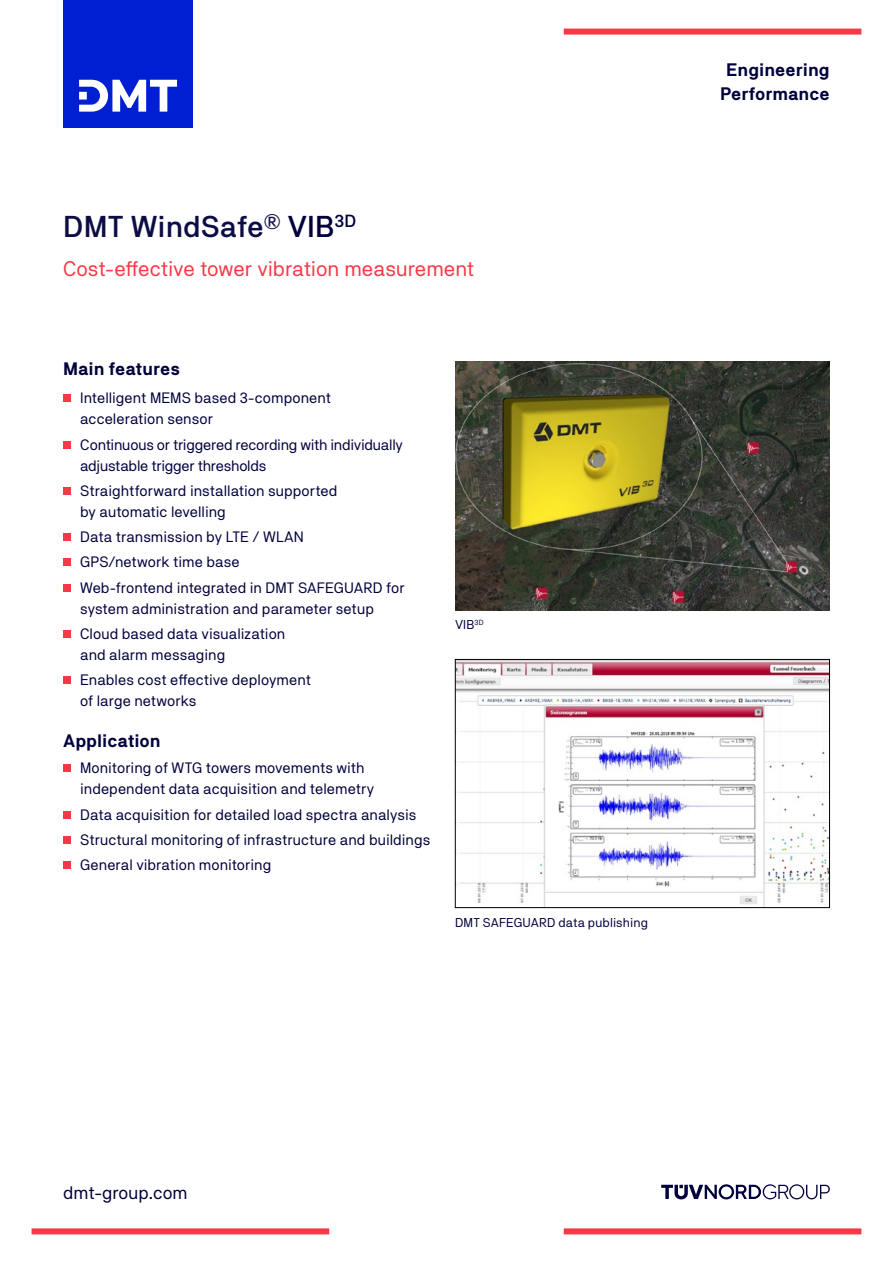
<style>
.page{position:relative;width:893px;height:1263px;background:#fff}
.page>*{position:absolute;margin:0;border:0;box-sizing:border-box;transform-origin:0 0}
.t1{font:500 30px "TNG Pro";color:#0d0d46}
.t2{font:21px "TNG Pro";letter-spacing:-.005em;color:#fa3746}
.t3{font:700 18px/24px "TNG Pro";color:#00003c;text-align:center}
.t4{font:18px "TNG Pro";color:#00003c}
.t5{font:15px/25.2px "TNG Pro";color:#00003c}
.t6{font:15px/21px "TNG Pro";letter-spacing:-.02em;color:#00003c}
.t7{font:12.75px "TNG Pro";letter-spacing:.01em;color:#00003c}
.s1{color:#00003c}
</style>
<div class="page">
<div style="left:63px;top:395px;width:7px;height:7px;background:#fa3746"></div>
<div style="left:63px;top:441px;width:7px;height:7px;background:#fa3746"></div>
<div style="left:63px;top:487px;width:7px;height:7px;background:#fa3746"></div>
<div style="left:63px;top:534px;width:7px;height:7px;background:#fa3746"></div>
<div style="left:63px;top:559px;width:7px;height:7px;background:#fa3746"></div>
<div style="left:63px;top:584px;width:7px;height:7px;background:#fa3746"></div>
<div style="left:63px;top:630px;width:7px;height:7px;background:#fa3746"></div>
<div style="left:63px;top:677px;width:7px;height:7px;background:#fa3746"></div>
<div style="left:63px;top:765px;width:7px;height:7px;background:#fa3746"></div>
<div style="left:63px;top:811px;width:7px;height:7px;background:#fa3746"></div>
<div style="left:63px;top:836px;width:7px;height:7px;background:#fa3746"></div>
<div style="left:63px;top:862px;width:7px;height:7px;background:#fa3746"></div>
<svg style="left:661px;top:1184px;width:169px;height:15px"></svg>
<img style="left:455px;top:361px;width:375px;height:249px">
<img style="left:457px;top:661px;width:371px;height:245px">
<div style="left:455px;top:659px;width:375px;height:249px;border:1px solid #000"></div>
<div style="left:564px;top:29px;width:297px;height:6px;background:#fa3746"></div>
<div style="left:564px;top:1228px;width:297px;height:6px;background:#fa3746"></div>
<div style="left:32px;top:1228px;width:297px;height:6px;background:#fa3746"></div>
<div style="left:63px;top:0;width:130px;height:128px;background:#001ed2"></div>
<svg style="left:79px;top:80px;width:98px;height:32px"></svg>
<h1 class="t1" style="left:63px;top:208px;width:295px">DMT WindSafe<sup>®</sup> <span class="s1">VIB</span><sup>3D</sup></h1>
<h2 class="t2" style="left:63px;top:257px;width:413px">Cost-effective tower vibration measurement</h2>
<p class="t3" style="left:63px;top:356px;width:118px">Main features</p>
<p class="t5" style="left:80px;top:387px;width:252px;line-height:21px">Intelligent MEMS based 3-component acceleration sensor</p>
<p class="t6" style="left:80px;top:433px;width:324px">Continuous or triggered recording with individually adjustable trigger thresholds</p>
<p class="t5" style="left:80px;top:480px;width:259px;line-height:21px">Straightforward installation supported by automatic levelling</p>
<p class="t5" style="left:80px;top:524px;width:326px">Data transmission by LTE / WLAN<br>GPS/network time base<br>Web-frontend integrated in DMT SAFEGUARD for</p>
<p class="t5" style="left:80px;top:595px;width:295px">system administration and parameter setup<br>Cloud based data visualization</p>
<p class="t5" style="left:80px;top:642px;width:232px">and alarm messaging<br>Enables cost effective deployment</p>
<p class="t5" style="left:80px;top:688px;width:118px">of large networks</p>
<p class="t3" style="left:63px;top:728px;width:99px">Application</p>
<p class="t5" style="left:80px;top:757px;width:296px;line-height:21px">Monitoring of WTG towers movements with independent data acquisition and telemetry</p>
<p class="t5" style="left:80px;top:801px;width:352px">Data acquisition for detailed load spectra analysis<br>Structural monitoring of infrastructure and buildings<br>General vibration monitoring</p>
<p class="t7" style="left:455px;top:617px;width:30px">VIB<sup>3D</sup></p>
<p class="t7" style="left:455px;top:914px;width:194px">DMT SAFEGUARD data publishing</p>
<p class="t3" style="left:720px;top:57px;width:111px">Engineering<br>Performance</p>
<p class="t4" style="left:63px;top:1182px;width:126px">dmt-group.com</p>
</div>
